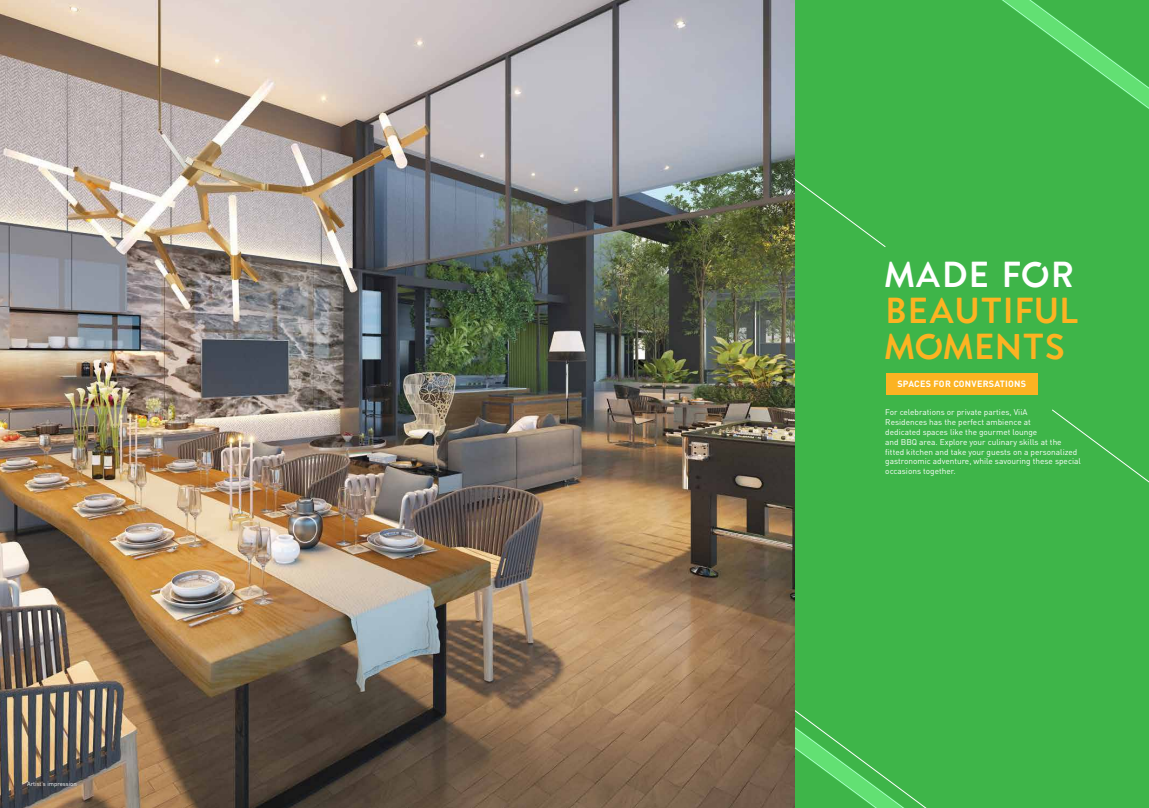
<style>
.page{position:relative;width:1149px;height:808px;background:#fff}
.page>*{position:absolute;margin:0;border:0;box-sizing:border-box;transform-origin:0 0}
.t1{font:36px/36px "Enso";color:#fcb322}
.t2{font:36px "Enso";color:#fff}
.t3{font:700 9px "DIN Pro";letter-spacing:.025em;color:#fff}
.t4{font:8.25px/9.9px "DIN Pro";color:#fff}
.t5{font:6px "DIN Pro";color:#fff}
</style>
<div class="page">
<div style="left:793px;top:0;width:355px;height:308px;background:#3eb549"></div>
<div style="left:793px;top:308px;width:355px;height:500px;background:#3eb549"></div>
<img style="left:0;top:0;width:793px;height:808px">
<p class="t5" style="left:27px;top:779px;width:51px">Artist’s impression</p>
<h1 class="t2" style="left:884px;top:246px;width:190px">MADE FOR</h1>
<h1 class="t1" style="left:884px;top:292px;width:196px">BEAUTIFUL<br>MOMENTS</h1>
<p class="t3" style="left:897px;top:378px;width:130px">SPACES FOR CONVERSATIONS</p>
<p class="t4" style="left:885px;top:407px;width:197px">For celebrations or private parties, ViiA<br>Residences has the perfect ambience at<br>dedicated spaces like the gourmet lounge<br>and BBQ area. Explore your culinary skills at the fitted kitchen and take your guests on a personalized gastronomic adventure, while savouring these special occasions together.</p>
</div>
